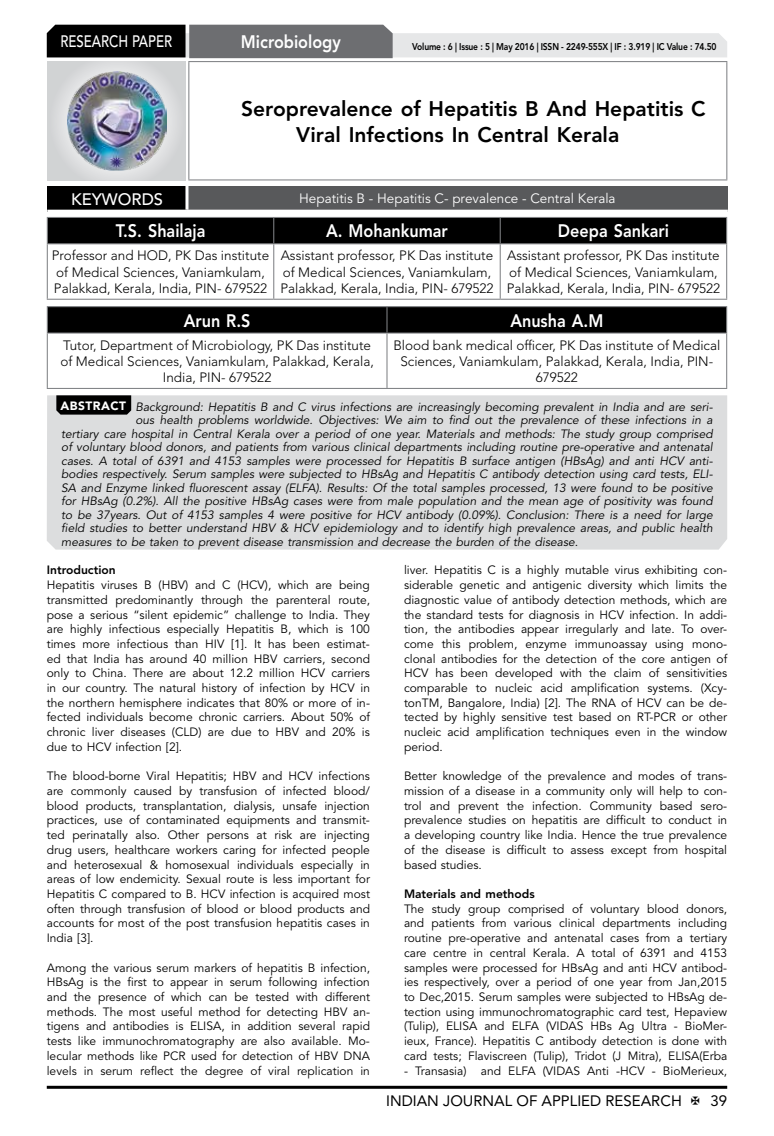
<style>
.page{position:relative;width:774px;height:1136px;background:#fff}
.page>*{position:absolute;margin:0;border:0;box-sizing:border-box;transform-origin:0 0}
.t1{font:800 21px/26.2px "Avenir LT Std";color:#000}
.t2{font:800 18px "Avenir LT Std";color:#fff;scale:.9 1}
.t3{font:500 16.5px "Avenir LT Std";color:#fff;scale:.8 1}
.t4{font:500 16.5px "Avenir LT Std";color:#fff}
.t5{font:15px "Avenir LT Std";color:#000}
.t6{font:300 13.5px/16.2px "Avenir LT Std";color:#000}
.t7{font:13.5px "Avenir LT Std";color:#fff}
.t8{font:12px/14.7px "Avenir LT Std";color:#000;text-align:justify}
.t9{font:italic 12px "Avenir LT Std";color:#000}
.t10{font:800 12px "Avenir LT Std";color:#000}
.t11{font:800 9.75px "Avenir LT Std";letter-spacing:-.02em;color:#000;scale:.87 1}
.s1{font-weight:900;font-style:normal;color:#fff}
</style>
<div class="page">
<hr style="left:47px;top:1085px;width:680px;height:3px;background:#000">
<div style="left:48px;top:62px;width:137px;height:118px;background:linear-gradient(to right,#d9dadb,#d9dadb)"></div>
<img style="left:68px;top:71px;width:99px;height:100px">
<svg style="left:47px;top:25px;width:680px;height:33px;background:#979899"></svg>
<hr style="left:188px;top:61px;width:539px;height:1px;background:#808285">
<hr style="left:188px;top:62px;width:1px;height:117px;background:#808285">
<hr style="left:726px;top:62px;width:1px;height:117px;background:#808285">
<hr style="left:188px;top:179px;width:539px;height:1px;background:#808285">
<div style="left:47px;top:217px;width:680px;height:26px;background:#000"></div>
<hr style="left:47px;top:243px;width:227px;height:1px;background:#808285">
<hr style="left:47px;top:244px;width:1px;height:55px;background:#808285">
<hr style="left:274px;top:243px;width:226px;height:1px;background:#808285">
<hr style="left:273px;top:244px;width:1px;height:55px;background:#808285">
<hr style="left:500px;top:243px;width:227px;height:1px;background:#808285">
<hr style="left:500px;top:244px;width:1px;height:55px;background:#808285">
<hr style="left:726px;top:244px;width:1px;height:55px;background:#808285">
<hr style="left:47px;top:299px;width:227px;height:1px;background:#808285">
<hr style="left:274px;top:299px;width:226px;height:1px;background:#808285">
<hr style="left:500px;top:299px;width:227px;height:1px;background:#808285">
<div style="left:47px;top:186px;width:140px;height:25px;background:#000"></div>
<div style="left:187px;top:186px;width:541px;height:25px;background:#58595b"></div>
<hr style="left:185px;top:186px;width:3px;height:24px;background:#fff">
<hr style="left:47px;top:210px;width:140px;height:3px;background:#fff">
<hr style="left:187px;top:210px;width:541px;height:3px;background:#fff">
<div style="left:47px;top:395px;width:680px;height:154px;background:#dcddde"></div>
<svg style="left:56px;top:395px;width:75px;height:19px"></svg>
<svg style="left:47px;top:306px;width:680px;height:26px;background:#070707"></svg>
<hr style="left:47px;top:332px;width:340px;height:1px;background:#808285">
<hr style="left:47px;top:333px;width:1px;height:55px;background:#808285">
<hr style="left:387px;top:332px;width:340px;height:1px;background:#808285">
<hr style="left:386px;top:333px;width:1px;height:55px;background:#808285">
<hr style="left:726px;top:333px;width:1px;height:55px;background:#808285">
<hr style="left:47px;top:388px;width:340px;height:1px;background:#808285">
<hr style="left:387px;top:388px;width:340px;height:1px;background:#808285">
<h3 class="t3" style="left:60px;top:32px;width:139px">RESEARCH PAPER</h3>
<h2 class="t2" style="left:241px;top:31px;width:113px">Microbiology</h2>
<p class="t11" style="left:412px;top:41px;width:351px">Volume : 6 | Issue : 5 | May 2016 | ISSN - 2249-555X | IF : 3.919 | IC Value : 74.50</p>
<h1 class="t1" style="left:296px;top:95px;width:411px;text-indent:-55px">Seroprevalence of Hepatitis B And Hepatitis C<br>Viral Infections In Central Kerala</h1>
<h3 class="t4" style="left:71px;top:189px;width:94px">KEYWORDS</h3>
<p class="t7" style="left:299px;top:190px;width:318px">Hepatitis B - Hepatitis C- prevalence - Central Kerala</p>
<h2 class="t2" style="left:116px;top:220px;width:101px">T.S. Shailaja</h2>
<h2 class="t2" style="left:326px;top:220px;width:137px">A. Mohankumar</h2>
<h2 class="t2" style="left:558px;top:220px;width:125px">Deepa Sankari</h2>
<p class="t6" style="left:52px;top:248px;width:219px">Professor and HOD, PK Das institute of Medical Sciences, Vaniamkulam,<br>Palakkad, Kerala, India, PIN- 679522</p>
<p class="t6" style="left:280px;top:248px;width:215px">Assistant professor, PK Das institute of Medical Sciences, Vaniamkulam,<br>Palakkad, Kerala, India, PIN- 679522</p>
<p class="t6" style="left:507px;top:248px;width:215px">Assistant professor, PK Das institute of Medical Sciences, Vaniamkulam,<br>Palakkad, Kerala, India, PIN- 679522</p>
<h2 class="t2" style="left:184px;top:310px;width:76px">Arun R.S</h2>
<h2 class="t2" style="left:510px;top:310px;width:105px">Anusha A.M</h2>
<p class="t6" style="left:60px;top:337px;width:315px;text-align:center">Tutor, Department of Microbiology, PK Das institute of Medical Sciences, Vaniamkulam, Palakkad, Kerala,<br>India, PIN- 679522</p>
<p class="t6" style="left:393px;top:337px;width:328px;text-align:center">Blood bank medical officer, PK Das institute of Medical<br>Sciences, Vaniamkulam, Palakkad, Kerala, India, PIN-<br>679522</p>
<p class="t9" style="left:61px;top:399px;width:653px"><span class="s1">ABSTRACT</span> Background: Hepatitis B and C virus infections are increasingly becoming prevalent in India and are seri-</p>
<p class="t9" style="left:135px;top:413px;width:579px">ous health problems worldwide. Objectives: We aim to find out the prevalence of these infections in a</p>
<p class="t9" style="left:61px;top:426px;width:653px">tertiary care hospital in Central Kerala over a period of one year. Materials and methods: The study group comprised</p>
<p class="t9" style="left:61px;top:440px;width:653px">of voluntary blood donors, and patients from various clinical departments including routine pre-operative and antenatal</p>
<p class="t9" style="left:61px;top:453px;width:653px">cases. A total of 6391 and 4153 samples were processed for Hepatitis B surface antigen (HBsAg) and anti HCV anti-</p>
<p class="t9" style="left:61px;top:467px;width:653px">bodies respectively. Serum samples were subjected to HBsAg and Hepatitis C antibody detection using card tests, ELI-</p>
<p class="t9" style="left:61px;top:480px;width:653px">SA and Enzyme linked fluorescent assay (ELFA). Results: Of the total samples processed, 13 were found to be positive</p>
<p class="t9" style="left:61px;top:494px;width:653px">for HBsAg (0.2%). All the positive HBsAg cases were from male population and the mean age of positivity was found</p>
<p class="t9" style="left:61px;top:507px;width:653px">to be 37years. Out of 4153 samples 4 were positive for HCV antibody (0.09%). Conclusion: There is a need for large</p>
<p class="t9" style="left:61px;top:521px;width:653px">field studies to better understand HBV &amp; HCV epidemiology and to identify high prevalence areas, and public health</p>
<p class="t9" style="left:61px;top:534px;width:518px">measures to be taken to prevent disease transmission and decrease the burden of the disease.</p>
<p class="t10" style="left:47px;top:563px;width:70px">Introduction</p>
<p class="t8" style="left:47px;top:578px;width:325px">Hepatitis viruses B (HBV) and C (HCV), which are being transmitted predominantly through the parenteral route, pose a serious “silent epidemic” challenge to India. They are highly infectious especially Hepatitis B, which is 100 times more infectious than HIV [1]. It has been estimat&shy;ed that India has around 40 million HBV carriers, second only to China. There are about 12.2 million HCV carriers in our country. The natural history of infection by HCV in the northern hemisphere indicates that 80% or more of in&shy;fected individuals become chronic carriers. About 50% of chronic liver diseases (CLD) are due to HBV and 20% is due to HCV infection [2].</p>
<p class="t8" style="left:47px;top:769px;width:325px">The blood-borne Viral Hepatitis; HBV and HCV infections are commonly caused by transfusion of infected blood/ blood products, transplantation, dialysis, unsafe injection practices, use of contaminated equipments and transmit&shy;ted perinatally also. Other persons at risk are injecting drug users, healthcare workers caring for infected people and heterosexual &amp; homosexual individuals especially in areas of low endemicity. Sexual route is less important for Hepatitis C compared to B. HCV infection is acquired most often through transfusion of blood or blood products and accounts for most of the post transfusion hepatitis cases in India [3].</p>
<p class="t8" style="left:47px;top:960px;width:325px">Among the various serum markers of hepatitis B infection, HBsAg is the first to appear in serum following infection and the presence of which can be tested with different methods. The most useful method for detecting HBV an&shy;tigens and antibodies is ELISA, in addition several rapid tests like immunochromatography are also available. Mo&shy;lecular methods like PCR used for detection of HBV DNA levels in serum reflect the degree of viral replication in</p>
<p class="t8" style="left:404px;top:563px;width:325px">liver. Hepatitis C is a highly mutable virus exhibiting con&shy;siderable genetic and antigenic diversity which limits the diagnostic value of antibody detection methods, which are the standard tests for diagnosis in HCV infection. In addi&shy;tion, the antibodies appear irregularly and late. To over&shy;come this problem, enzyme immunoassay using mono&shy;clonal antibodies for the detection of the core antigen of HCV has been developed with the claim of sensitivities comparable to nucleic acid amplification systems. (Xcy&shy;tonTM, Bangalore, India) [2]. The RNA of HCV can be de&shy;tected by highly sensitive test based on RT-PCR or other nucleic acid amplification techniques even in the window period.</p>
<p class="t8" style="left:404px;top:769px;width:325px">Better knowledge of the prevalence and modes of trans&shy;mission of a disease in a community only will help to con&shy;trol and prevent the infection. Community based sero&shy;prevalence studies on hepatitis are difficult to conduct in a developing country like India. Hence the true prevalence of the disease is difficult to assess except from hospital based studies.</p>
<p class="t10" style="left:404px;top:886px;width:132px">Materials and methods</p>
<p class="t8" style="left:404px;top:901px;width:325px">The study group comprised of voluntary blood donors, and patients from various clinical departments including routine pre-operative and antenatal cases from a tertiary care centre in central Kerala. A total of 6391 and 4153 samples were processed for HBsAg and anti HCV antibod&shy;ies respectively, over a period of one year from Jan,2015 to Dec,2015. Serum samples were subjected to HBsAg de&shy;tection using immunochromatographic card test, Hepaview (Tulip), ELISA and ELFA (VIDAS HBs Ag Ultra - BioMer&shy;ieux, France). Hepatitis C antibody detection is done with card tests; Flaviscreen (Tulip), Tridot (J Mitra), ELISA(Erba</p>
<p class="t8" style="left:404px;top:1063px;width:325px">- Transasia) and ELFA (VIDAS Anti -HCV - BioMerieux,</p>
<p class="t5" style="left:386px;top:1091px;width:297px">INDIAN JOURNAL OF APPLIED RESEARCH</p>
<p class="t5" style="left:710px;top:1091px;width:18px">39</p>
</div>
